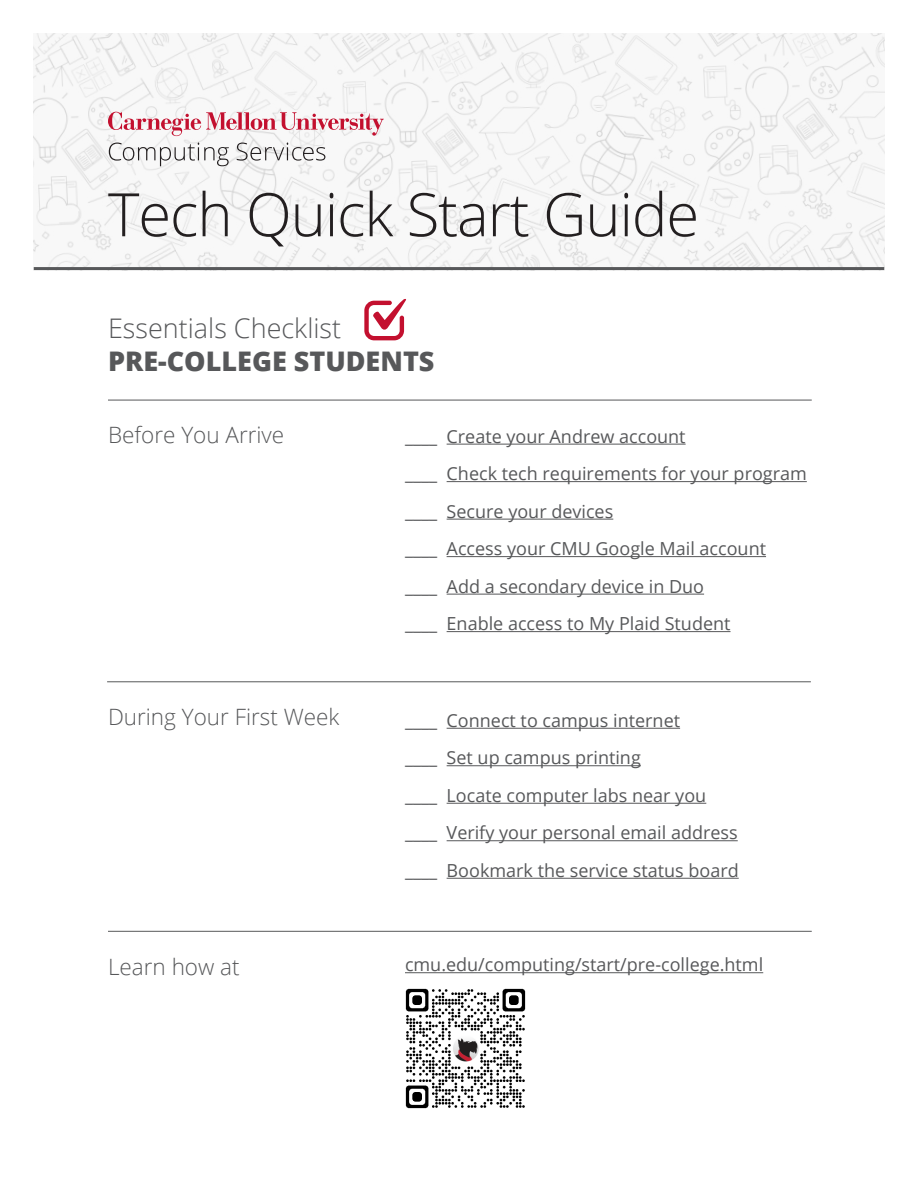
<style>
.page{position:relative;width:918px;height:1188px;background:#fff}
.page>*{position:absolute;margin:0;border:0;box-sizing:border-box;transform-origin:0 0}
.t1{font:300 60px "Open Sans";letter-spacing:-.02em;color:#231f20}
.t2{font:300 27px "Open Sans";color:#57585a}
.t3{font:800 27px "Open Sans";color:#57585a}
.t4{font:300 22.5px "Open Sans";color:#57585a}
.t5{font:18px "Open Sans";color:#57585a}
</style>
<div class="page">
<img style="left:405px;top:988px;width:121px;height:121px">
<img style="left:34px;top:34px;width:850px;height:233px">
<hr style="left:34px;top:267px;width:850px;height:3px;background:#57585a">
<hr style="left:447px;top:444px;width:239px;height:1px;background:#57585a">
<hr style="left:447px;top:481px;width:360px;height:1px;background:#57585a">
<hr style="left:447px;top:519px;width:166px;height:1px;background:#57585a">
<hr style="left:447px;top:556px;width:319px;height:1px;background:#57585a">
<hr style="left:447px;top:594px;width:257px;height:1px;background:#57585a">
<hr style="left:447px;top:631px;width:284px;height:1px;background:#57585a">
<svg style="left:108px;top:112px;width:276px;height:24px"></svg>
<svg style="left:109px;top:143px;width:120px;height:23px"></svg>
<svg style="left:237px;top:143px;width:88px;height:18px"></svg>
<hr style="left:405px;top:972px;width:358px;height:1px;background:#57585a">
<hr style="left:447px;top:728px;width:233px;height:1px;background:#57585a">
<hr style="left:447px;top:765px;width:194px;height:1px;background:#57585a">
<hr style="left:447px;top:803px;width:259px;height:1px;background:#57585a">
<hr style="left:447px;top:840px;width:291px;height:1px;background:#57585a">
<hr style="left:447px;top:878px;width:292px;height:1px;background:#57585a">
<hr style="left:108px;top:400px;width:704px;height:1px;background:#57585a">
<hr style="left:107px;top:681px;width:704px;height:1px;background:#57585a">
<hr style="left:108px;top:931px;width:704px;height:1px;background:#57585a">
<svg style="left:364px;top:298px;width:43px;height:42px"></svg>
<p class="t1" style="left:108px;top:173px;width:593px">Tech Quick Start Guide</p>
<p class="t2" style="left:108px;top:310px;width:235px">Essentials Checklist</p>
<p class="t3" style="left:108px;top:340px;width:328px">PRE-COLLEGE STUDENTS</p>
<p class="t4" style="left:108px;top:420px;width:178px">Before You Arrive</p>
<p class="t5" style="left:405px;top:424px;width:282px">____ Create your Andrew account</p>
<p class="t5" style="left:405px;top:461px;width:403px">____ Check tech requirements for your program</p>
<p class="t5" style="left:405px;top:499px;width:210px">____ Secure your devices</p>
<p class="t5" style="left:405px;top:536px;width:363px">____ Access your CMU Google Mail account</p>
<p class="t5" style="left:405px;top:574px;width:301px">____ Add a secondary device in Duo</p>
<p class="t5" style="left:405px;top:611px;width:327px">____ Enable access to My Plaid Student</p>
<p class="t4" style="left:108px;top:701px;width:233px">During Your First Week</p>
<p class="t5" style="left:405px;top:708px;width:277px">____ Connect to campus internet</p>
<p class="t5" style="left:405px;top:746px;width:237px">____ Set up campus printing</p>
<p class="t5" style="left:405px;top:783px;width:303px">____ Locate computer labs near you</p>
<p class="t5" style="left:405px;top:821px;width:334px">____ Verify your personal email address</p>
<p class="t5" style="left:405px;top:858px;width:335px">____ Bookmark the service status board</p>
<p class="t4" style="left:108px;top:951px;width:133px">Learn how at</p>
<p class="t5" style="left:405px;top:953px;width:360px">cmu.edu/computing/start/pre-college.html</p>
</div>
